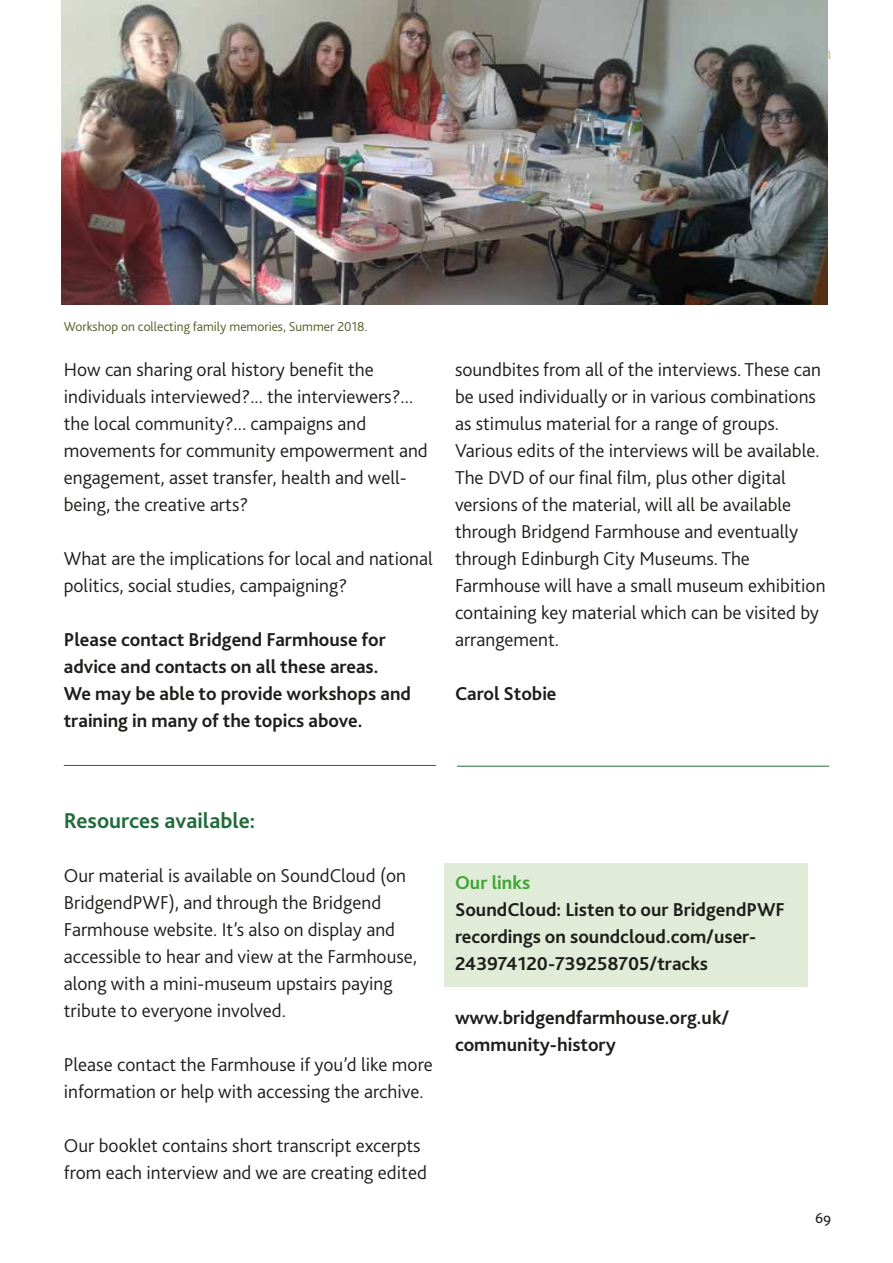
<style>
.page{position:relative;width:893px;height:1263px;background:#fff}
.page>*{position:absolute;margin:0;border:0;box-sizing:border-box;transform-origin:0 0}
.t1{font:700 22.5px "Bliss 2";color:#226b3a}
.t2{font:300 19.5px/27px "Bliss 2";color:#1d1d1b}
.t3{font:700 19.5px/27px "Bliss 2";color:#1d1d1b}
.t4{font:700 19.5px "Bliss 2";color:#3fa535}
.t5{font:15px "Bliss 2";color:#1d1d1b}
.t6{font:300 13.5px "Bliss 2";color:#525b25}
</style>
<div class="page">
<div style="left:444px;top:863px;width:364px;height:123px;background:#e0ecd7"></div>
<hr style="left:64px;top:765px;width:372px;height:1px;background:#226b3a">
<img style="left:62px;top:0;width:765px;height:305px">
<hr style="left:457px;top:766px;width:372px;height:1px;background:#226b3a">
<p class="t6" style="left:64px;top:318px;width:305px">Workshop on collecting family memories, Summer 2018.</p>
<p class="t2" style="left:64px;top:355px;width:365px">How can sharing oral history benefit the individuals interviewed?... the interviewers?... the local community?... campaigns and movements for community empowerment and engagement, asset transfer, health and well&shy;being, the creative arts?</p>
<p class="t2" style="left:64px;top:544px;width:370px">What are the implications for local and national politics, social studies, campaigning?</p>
<p class="t3" style="left:64px;top:625px;width:349px">Please contact Bridgend Farmhouse for advice and contacts on all these areas.<br>We may be able to provide workshops and training in many of the topics above.</p>
<p class="t2" style="left:455px;top:355px;width:372px">soundbites from all of the interviews. These can be used individually or in various combinations as stimulus material for a range of groups.<br>Various edits of the interviews will be available.<br>The DVD of our final film, plus other digital versions of the material, will all be available through Bridgend Farmhouse and eventually through Edinburgh City Museums. The Farmhouse will have a small museum exhibition containing key material which can be visited by arrangement.</p>
<p class="t3" style="left:455px;top:679px;width:103px">Carol Stobie</p>
<p class="t1" style="left:64px;top:807px;width:193px">Resources available:</p>
<p class="t2" style="left:64px;top:862px;width:355px">Our material is available on SoundCloud (on BridgendPWF), and through the Bridgend Farmhouse website. It’s also on display and accessible to hear and view at the Farmhouse, along with a mini-museum upstairs paying tribute to everyone involved.</p>
<p class="t2" style="left:64px;top:1051px;width:370px">Please contact the Farmhouse if you’d like more information or help with accessing the archive.</p>
<p class="t2" style="left:64px;top:1132px;width:365px">Our booklet contains short transcript excerpts from each interview and we are creating edited</p>
<p class="t4" style="left:455px;top:870px;width:77px">Our links</p>
<p class="t3" style="left:455px;top:895px;width:331px">SoundCloud: Listen to our BridgendPWF recordings on soundcloud.com/user-<br>243974120-739258705/tracks</p>
<p class="t3" style="left:455px;top:1003px;width:276px">www.bridgendfarmhouse.org.uk/ community-history</p>
<p class="t5" style="left:815px;top:1209px;width:18px">69</p>
</div>
